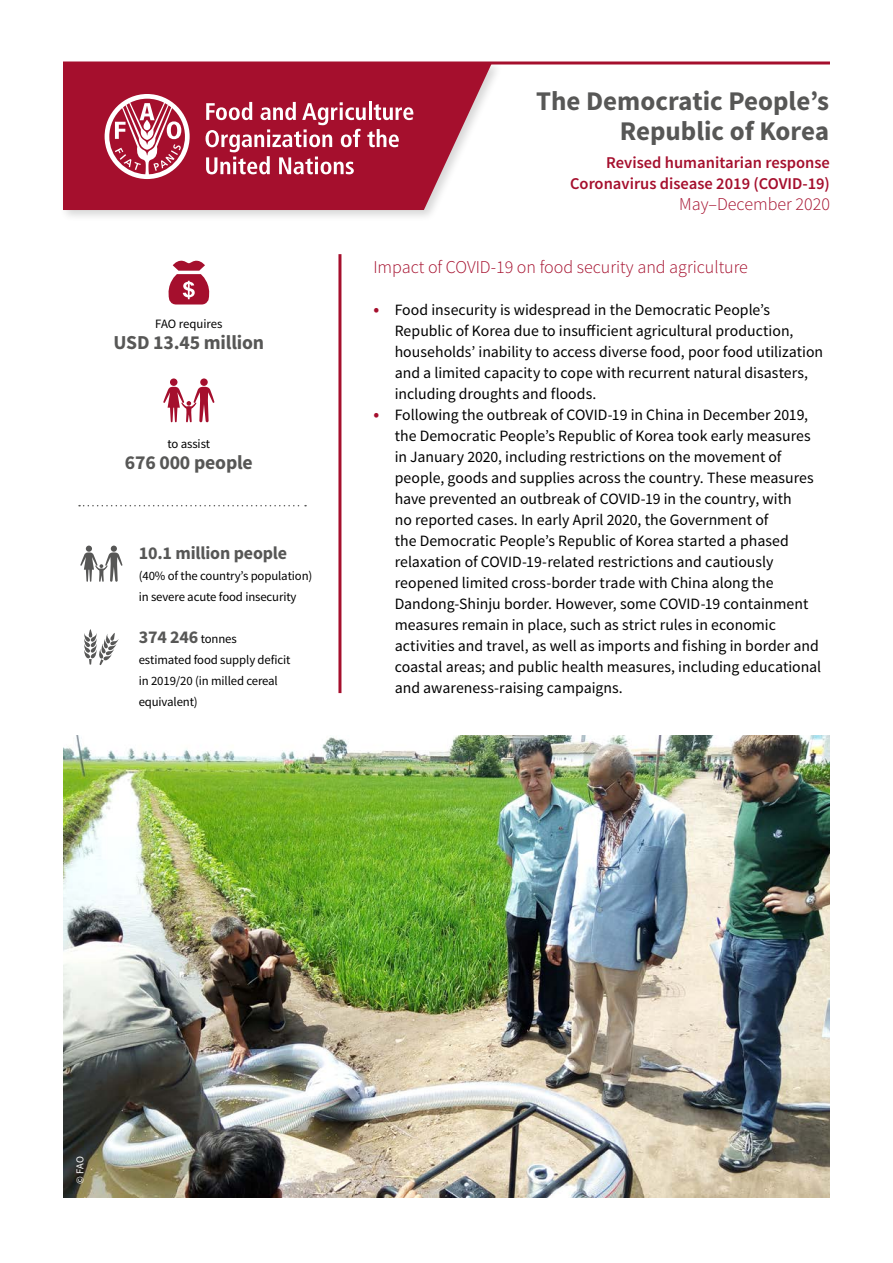
<style>
.page{position:relative;width:893px;height:1263px;background:#fff}
.page>*{position:absolute;margin:0;border:0;box-sizing:border-box;transform-origin:0 0}
.t1{font:700 27px/30px "Source Sans Pro";color:#575756;text-align:right}
.t2{font:700 19.8px "Source Sans Pro";letter-spacing:-.01em;color:#575756}
.t3{font:300 18px "Source Sans Pro";color:#a50f2d}
.t4{font:700 18px "Source Sans Pro";letter-spacing:-.01em;color:#575756}
.t5{font:600 16.5px/21px "Source Sans Pro";color:#a50f2d;text-align:right}
.t6{font:15.75px/21px "Source Sans Pro";color:#000}
.t7{font:12.75px/21px "Source Sans Pro";letter-spacing:-.01em;color:#000}
.t8{font:10.5px "Source Sans Pro";color:#fff}
.s1{font-weight:400;font-size:12.75px;color:#000}
.s2{font-weight:600;font-size:18px;color:#a50f2d}
</style>
<div class="page">
<div style="left:59px;top:59px;width:445px;height:164px;background:#000;opacity:.16"></div>
<svg style="left:63px;top:64px;width:429px;height:146px;background:#af2c46"></svg>
<svg style="left:105px;top:94px;width:85px;height:85px"></svg>
<svg style="left:206px;top:102px;width:207px;height:72px"></svg>
<hr style="left:63px;top:61px;width:767px;height:3px;background:#a50f2d">
<hr style="left:338px;top:254px;width:3px;height:439px;background:#a50f2d">
<svg style="left:163px;top:378px;width:52px;height:44px"></svg>
<svg style="left:168px;top:260px;width:42px;height:44px"></svg>
<img style="left:63px;top:735px;width:767px;height:462px">
<svg style="left:84px;top:629px;width:35px;height:37px"></svg>
<svg style="left:79px;top:505px;width:227px;height:1px"></svg>
<svg style="left:80px;top:546px;width:43px;height:36px"></svg>
<p class="t7" style="left:155px;top:314px;width:69px">FAO requires</p>
<p class="t2" style="left:114px;top:330px;width:152px">USD 13.45 million</p>
<p class="t7" style="left:168px;top:433px;width:44px">to assist</p>
<p class="t2" style="left:125px;top:449px;width:129px">676 000 people</p>
<p class="t4" style="left:139px;top:542px;width:150px">10.1 million people</p>
<p class="t7" style="left:139px;top:566px;width:175px">(40% of the country’s population) in severe acute food insecurity</p>
<p class="t4" style="left:139px;top:626px;width:100px">374 246 <span class="s1">tonnes</span></p>
<p class="t7" style="left:139px;top:650px;width:153px">estimated food supply deficit in 2019/20 (in milled cereal equivalent)</p>
<h1 class="t1" style="left:536px;top:87px;width:295px">The Democratic People’s<br>Republic of Korea</h1>
<p class="t5" style="left:570px;top:152px;width:261px">Revised humanitarian response<br>Coronavirus disease 2019 (COVID-19)</p>
<p class="t3" style="left:679px;top:193px;width:152px">May–December 2020</p>
<p class="t3" style="left:373px;top:256px;width:376px">Impact of COVID-19 on food security and agriculture</p>
<p class="t6" style="left:395px;top:300px;width:430px;text-indent:-21px"><span class="s2">•</span> Food insecurity is widespread in the Democratic People’s Republic of Korea due to insufficient agricultural production, households’ inability to access diverse food, poor food utilization and a limited capacity to cope with recurrent natural disasters, including droughts and floods.</p>
<p class="t6" style="left:395px;top:405px;width:428px;text-indent:-21px"><span class="s2">•</span> Following the outbreak of COVID-19 in China in December 2019, the Democratic People’s Republic of Korea took early measures in January 2020, including restrictions on the movement of people, goods and supplies across the country. These measures have prevented an outbreak of COVID-19 in the country, with<br>no reported cases. In early April 2020, the Government of<br>the Democratic People’s Republic of Korea started a phased relaxation of COVID-19-related restrictions and cautiously reopened limited cross-border trade with China along the Dandong-Shinju border. However, some COVID-19 containment measures remain in place, such as strict rules in economic activities and travel, as well as imports and fishing in border and coastal areas; and public health measures, including educational and awareness-raising campaigns.</p>
<p class="t8" style="left:74px;top:1183px;width:29px;rotate:-90deg">© FAO</p>
</div>
